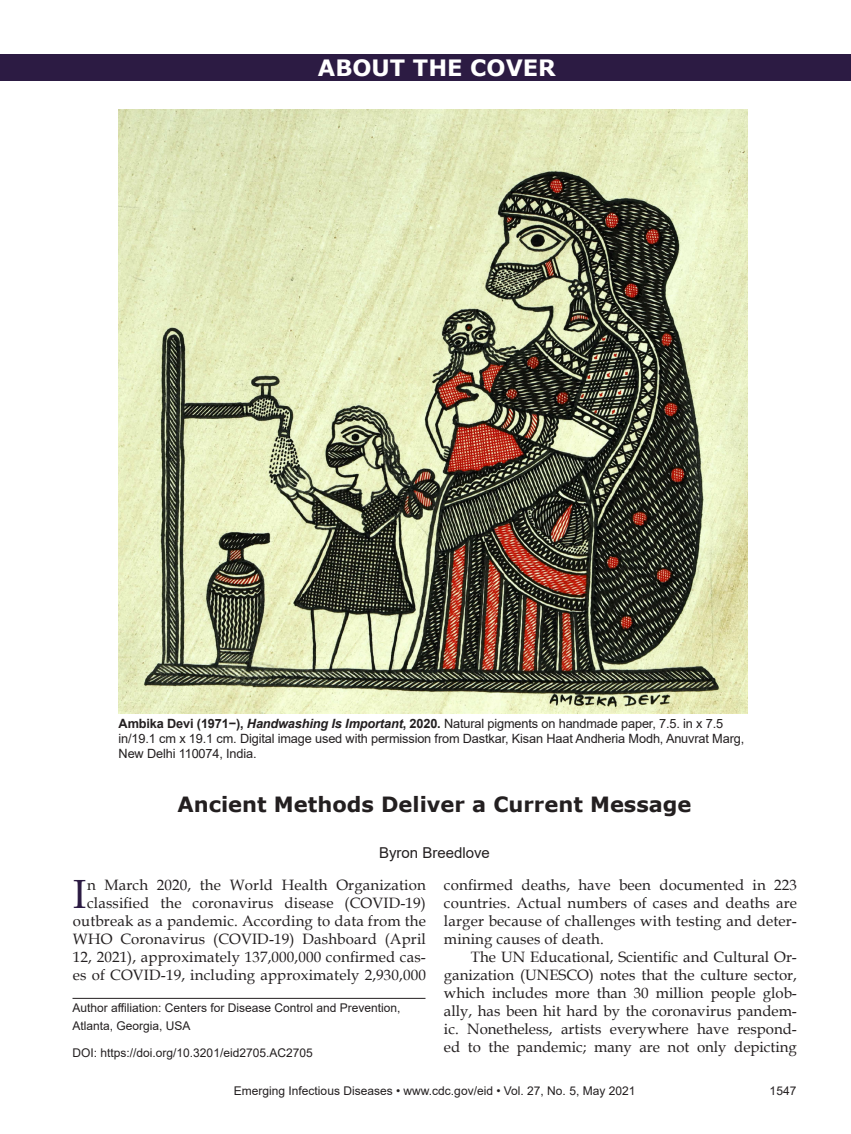
<style>
.page{position:relative;width:851px;height:1134px;background:#fff}
.page>*{position:absolute;margin:0;border:0;box-sizing:border-box;transform-origin:0 0}
.t1{font:40.8px "Book Antiqua";color:#2c1b43}
.t2{font:700 22.5px "Verdana";color:#fff}
.t3{font:700 21px "Verdana";color:#231f20}
.t4{font:15px/18px "Book Antiqua";letter-spacing:.01em;color:#231f20;text-align:justify}
.t5{font:15px "Arial";color:#231f20}
.t6{font:12.75px/15.3px "Arial";letter-spacing:-.01em;color:#231f20}
.t7{font:12px/18px "Arial";color:#231f20}
.s1{font-weight:700}
.s2{font-weight:700;font-style:italic}
</style>
<div class="page">
<div style="left:0;top:54px;width:850px;height:27px;background:#2c1b43"></div>
<hr style="left:72px;top:998px;width:353px;height:1px;background:#231f20">
<img style="left:119px;top:109px;width:628px;height:605px">
<h2 class="t2" style="left:318px;top:51px;width:239px">ABOUT THE COVER</h2>
<p class="t6" style="left:119px;top:715px;width:627px"><span class="s1">Ambika Devi (1971−),</span> <span class="s2">Handwashing Is Important</span><span class="s1">, 2020.</span> Natural pigments on handmade paper, 7.5. in x 7.5 in/19.1 cm x 19.1 cm. Digital image used with permission from Dastkar, Kisan Haat Andheria Modh, Anuvrat Marg,<br>New Delhi 110074, India.</p>
<h3 class="t3" style="left:177px;top:789px;width:515px">Ancient Methods Deliver a Current Message</h3>
<p class="t5" style="left:379px;top:842px;width:112px">Byron Breedlove</p>
<p class="t4" style="left:73px;top:876px;width:354px;text-align:right">n March 2020, the World Health Organization classified the coronavirus disease (COVID-19) outbreak as a pandemic. According to data from the WHO Coronavirus (COVID-19) Dashboard (April 12, 2021), approximately 137,000,000 confirmed cas&shy;es of COVID-19, including approximately 2,930,000</p>
<p class="t4" style="left:444px;top:876px;width:354px">confirmed deaths, have been documented in 223 countries. Actual numbers of cases and deaths are larger because of challenges with testing and deter&shy;mining causes of death.</p>
<h1 class="t1" style="left:73px;top:866px;width:15px">I</h1>
<p class="t4" style="left:444px;top:948px;width:354px;text-indent:27px">The UN Educational, Scientific and Cultural Or&shy;ganization (UNESCO) notes that the culture sector, which includes more than 30 million people glob&shy;ally, has been hit hard by the coronavirus pandem&shy;ic. Nonetheless, artists everywhere have respond&shy;ed to the pandemic; many are not only depicting</p>
<p class="t7" style="left:234px;top:1082px;width:403px">Emerging Infectious Diseases • www.cdc.gov/eid • Vol. 27, No. 5, May 2021</p>
<p class="t7" style="left:769px;top:1082px;width:28px">1547</p>
<p class="t7" style="left:72px;top:999px;width:329px">Author affiliation: Centers for Disease Control and Prevention,<br>Atlanta, Georgia, USA</p>
<p class="t7" style="left:72px;top:1044px;width:242px">DOI: https://doi.org/10.3201/eid2705.AC2705</p>
</div>
